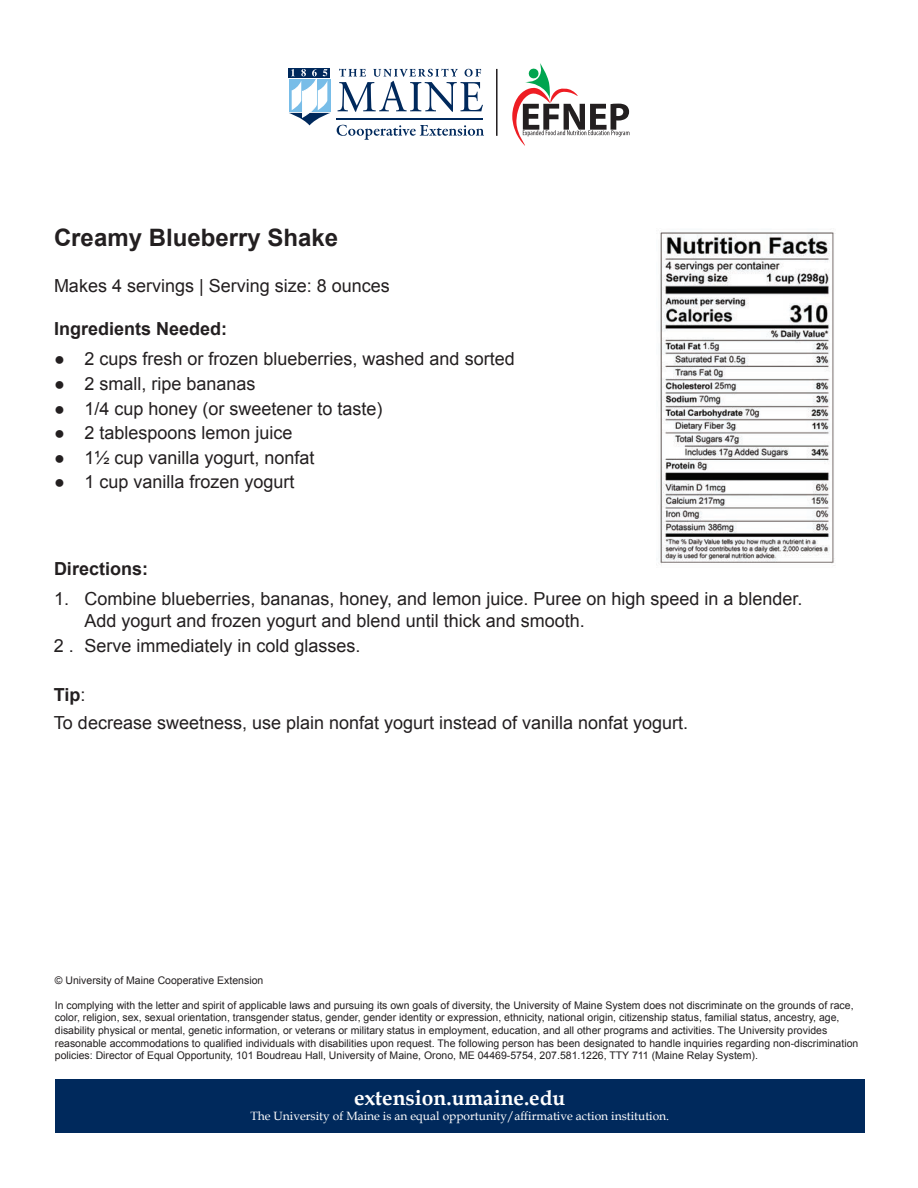
<style>
.page{position:relative;width:918px;height:1188px;background:#fff}
.page>*{position:absolute;margin:0;border:0;box-sizing:border-box;transform-origin:0 0}
.t1{font:700 24px "Arial";color:#231f20}
.t2{font:700 21px "Book Antiqua";color:#fff}
.t3{font:18px/21.6px "Arial";color:#231f20}
.t4{font:700 18px "Arial";color:#231f20}
.t5{font:12px "Book Antiqua";color:#fff}
.t6{font:10.5px/12.6px "Arial";color:#231f20}
.s1{font-weight:400}
</style>
<div class="page">
<svg style="left:338px;top:69px;width:145px;height:43px"></svg>
<div style="left:289px;top:68px;width:41px;height:9px;background:#00295c"></div>
<svg style="left:289px;top:69px;width:41px;height:56px"></svg>
<hr style="left:336px;top:119px;width:147px;height:1px;background:#00295c">
<svg style="left:337px;top:125px;width:147px;height:15px"></svg>
<svg style="left:512px;top:63px;width:117px;height:83px"></svg>
<hr style="left:496px;top:69px;width:2px;height:67px;background:#231f20">
<img style="left:660px;top:232px;width:175px;height:334px">
<div style="left:55px;top:1079px;width:810px;height:54px;background:#00295c"></div>
<p class="t1" style="left:54px;top:224px;width:286px">Creamy Blueberry Shake</p>
<p class="t3" style="left:54px;top:275px;width:337px">Makes 4 servings | Serving size: 8 ounces</p>
<p class="t4" style="left:54px;top:319px;width:175px">Ingredients Needed:</p>
<p class="t3" style="left:54px;top:348px;width:462px">● 2 cups fresh or frozen blueberries, washed and sorted</p>
<p class="t3" style="left:54px;top:373px;width:203px">● 2 small, ripe bananas</p>
<p class="t3" style="left:54px;top:398px;width:330px">● 1/4 cup honey (or sweetener to taste)</p>
<p class="t3" style="left:54px;top:422px;width:240px">● 2 tablespoons lemon juice</p>
<p class="t3" style="left:54px;top:447px;width:262px">● 1½ cup vanilla yogurt, nonfat</p>
<p class="t3" style="left:54px;top:471px;width:242px">● 1 cup vanilla frozen yogurt</p>
<p class="t4" style="left:54px;top:559px;width:96px">Directions:</p>
<p class="t3" style="left:84px;top:588px;width:720px;text-indent:-30px">1. Combine blueberries, bananas, honey, and lemon juice. Puree on high speed in a blender.<br>Add yogurt and frozen yogurt and blend until thick and smooth.</p>
<p class="t3" style="left:54px;top:635px;width:308px">2 . Serve immediately in cold glasses.</p>
<p class="t4" style="left:54px;top:685px;width:33px">Tip<span class="s1">:</span></p>
<p class="t3" style="left:54px;top:711px;width:636px">To decrease sweetness, use plain nonfat yogurt instead of vanilla nonfat yogurt.</p>
<p class="t6" style="left:55px;top:974px;width:210px">© University of Maine Cooperative Extension</p>
<p class="t6" style="left:55px;top:999px;width:805px">In complying with the letter and spirit of applicable laws and pursuing its own goals of diversity, the University of Maine System does not discriminate on the grounds of race, color, religion, sex, sexual orientation, transgender status, gender, gender identity or expression, ethnicity, national origin, citizenship status, familial status, ancestry, age, disability physical or mental, genetic information, or veterans or military status in employment, education, and all other programs and activities. The University provides reasonable accommodations to qualified individuals with disabilities upon request. The following person has been designated to handle inquiries regarding non-discrimination policies: Director of Equal Opportunity, 101 Boudreau Hall, University of Maine, Orono, ME 04469-5754, 207.581.1226, TTY 711 (Maine Relay System).</p>
<p class="t2" style="left:354px;top:1085px;width:213px">extension.umaine.edu</p>
<p class="t5" style="left:250px;top:1109px;width:420px">The University of Maine is an equal opportunity/affirmative action institution.</p>
</div>
